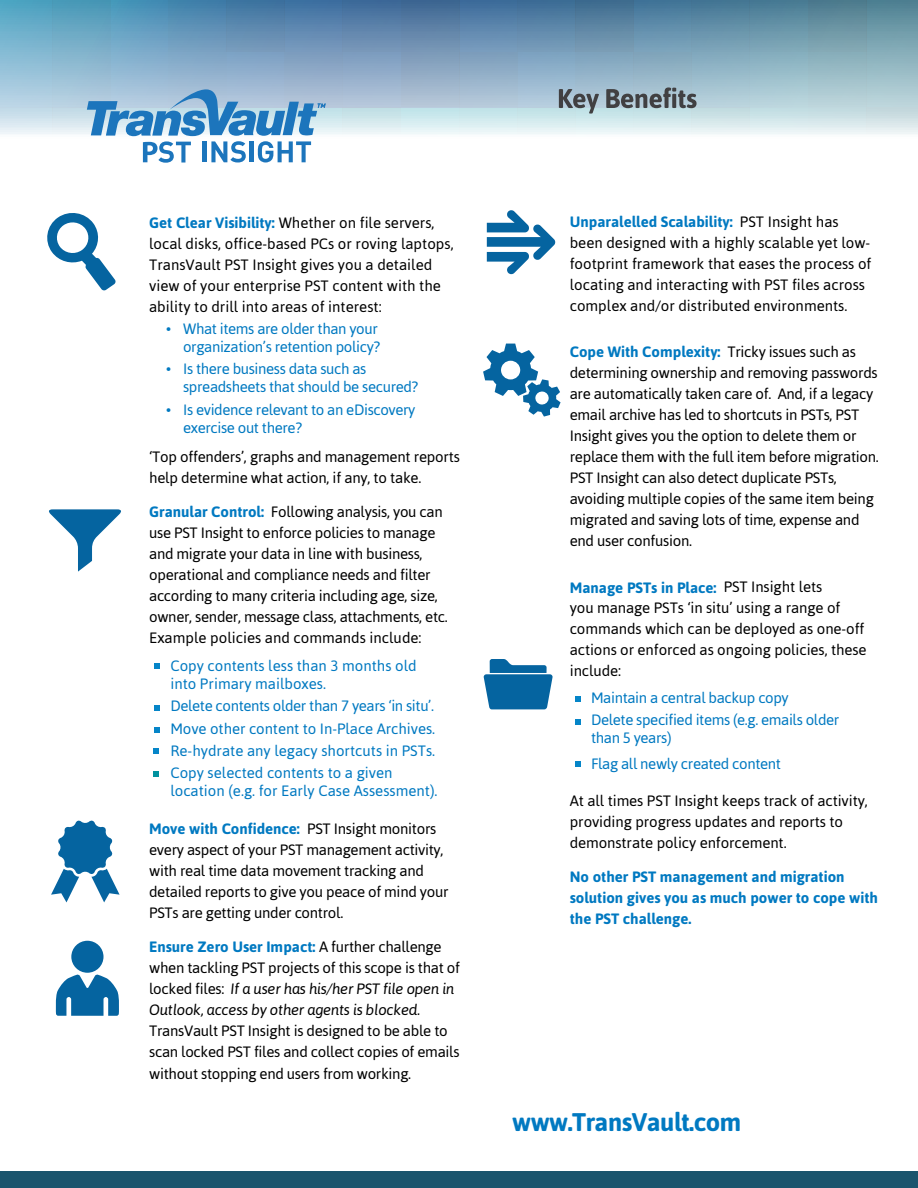
<style>
.page{position:relative;width:918px;height:1188px;background:#fff}
.page>*{position:absolute;margin:0;border:0;box-sizing:border-box;transform-origin:0 0}
.t1{font:700 25.5px "Asap";letter-spacing:-.02em;color:#0079c1}
.t2{font:15px/21px "Asap";letter-spacing:-.02em;color:#000}
.t3{font:15px/22.2px "Asap";letter-spacing:-.025em;color:#0079c1}
.t4{font:15px/21px "Asap";color:#000}
.t5{font:15px/18px "Asap";color:#0079c1}
.t6{font:700 15px/21px "Asap";color:#0079c1}
.s1{font-weight:700;color:#0079c1}
.s2{font-style:italic}
</style>
<div class="page">
<svg style="left:487px;top:210px;width:68px;height:65px"></svg>
<svg style="left:484px;top:659px;width:69px;height:50px"></svg>
<svg style="left:51px;top:821px;width:69px;height:81px"></svg>
<svg style="left:517px;top:107px;width:58px;height:27px"></svg>
<svg style="left:575px;top:114px;width:59px;height:20px"></svg>
<svg style="left:634px;top:114px;width:58px;height:20px"></svg>
<svg style="left:326px;top:107px;width:17px;height:27px"></svg>
<svg style="left:343px;top:107px;width:58px;height:27px"></svg>
<svg style="left:401px;top:107px;width:58px;height:27px"></svg>
<svg style="left:459px;top:107px;width:58px;height:27px"></svg>
<svg style="left:692px;top:107px;width:58px;height:27px"></svg>
<svg style="left:750px;top:107px;width:58px;height:27px"></svg>
<svg style="left:808px;top:107px;width:58px;height:27px"></svg>
<svg style="left:52px;top:107px;width:35px;height:27px"></svg>
<svg style="left:0;top:107px;width:52px;height:27px"></svg>
<svg style="left:866px;top:107px;width:52px;height:27px"></svg>
<svg style="left:0;top:0;width:918px;height:107px"></svg>
<svg style="left:559px;top:87px;width:138px;height:27px"></svg>
<svg style="left:87px;top:89px;width:239px;height:74px"></svg>
<svg style="left:154px;top:664px;width:5px;height:5px"></svg>
<svg style="left:154px;top:705px;width:5px;height:5px"></svg>
<svg style="left:154px;top:728px;width:5px;height:5px"></svg>
<svg style="left:153px;top:748px;width:6px;height:5px"></svg>
<svg style="left:153px;top:771px;width:6px;height:6px"></svg>
<div style="left:0;top:1172px;width:918px;height:16px;background:#1a546d"></div>
<svg style="left:575px;top:697px;width:5px;height:5px"></svg>
<svg style="left:575px;top:720px;width:5px;height:5px"></svg>
<svg style="left:575px;top:762px;width:5px;height:5px"></svg>
<svg style="left:483px;top:344px;width:78px;height:73px"></svg>
<svg style="left:47px;top:213px;width:69px;height:77px"></svg>
<svg style="left:49px;top:509px;width:72px;height:63px"></svg>
<svg style="left:55px;top:941px;width:64px;height:75px"></svg>
<p class="t4" style="left:149px;top:212px;width:306px"><span class="s1">Get Clear Visibility:</span> Whether on file servers, local disks, office-based PCs or roving laptops, TransVault PST Insight gives you a detailed view of your enterprise PST content with the ability to drill into areas of interest:</p>
<p class="t3" style="left:166px;top:320px;width:216px;line-height:18px;text-align:right">• What items are older than your organization’s retention policy?</p>
<p class="t3" style="left:183px;top:360px;width:237px;line-height:18px;text-indent:-17px">• Is there business data such as spreadsheets that should be secured?</p>
<p class="t3" style="left:183px;top:400px;width:234px;line-height:18px;text-indent:-17px">• Is evidence relevant to an eDiscovery exercise out there?</p>
<p class="t2" style="left:149px;top:446px;width:312px">‘Top offenders’, graphs and management reports help determine what action, if any, to take.</p>
<p class="t2" style="left:149px;top:501px;width:300px"><span class="s1">Granular Control:</span> Following analysis, you can use PST Insight to enforce policies to manage and migrate your data in line with business, operational and compliance needs and filter according to many criteria including age, size, owner, sender, message class, attachments, etc.<br>Example policies and commands include:</p>
<p class="t5" style="left:170px;top:657px;width:248px">Copy contents less than 3 months old into Primary mailboxes.</p>
<p class="t3" style="left:170px;top:695px;width:266px;text-align:justify">Delete contents older than 7 years ‘in situ’.<br>Move other content to In-Place Archives.<br>Re-hydrate any legacy shortcuts in PSTs.<br>Copy selected contents to a given</p>
<p class="t5" style="left:170px;top:782px;width:269px">location (e.g. for Early Case Assessment).</p>
<p class="t2" style="left:149px;top:818px;width:301px"><span class="s1">Move with Confidence:</span> PST Insight monitors every aspect of your PST management activity, with real time data movement tracking and detailed reports to give you peace of mind your PSTs are getting under control.</p>
<p class="t2" style="left:149px;top:936px;width:312px"><span class="s1">Ensure Zero User Impact:</span> A further challenge when tackling PST projects of this scope is that of locked files: <span class="s2">If a user has his/her PST file open in Outlook, access by other agents is blocked.</span></p>
<p class="t2" style="left:149px;top:1020px;width:312px">TransVault PST Insight is designed to be able to scan locked PST files and collect copies of emails</p>
<p class="t2" style="left:149px;top:1063px;width:264px">without stopping end users from working.</p>
<p class="t4" style="left:570px;top:211px;width:303px"><span class="s1">Unparalelled Scalability:</span> PST Insight has been designed with a highly scalable yet low&shy;footprint framework that eases the process of locating and interacting with PST files across complex and/or distributed environments.</p>
<p class="t2" style="left:570px;top:341px;width:311px"><span class="s1">Cope With Complexity:</span> Tricky issues such as determining ownership and removing passwords are automatically taken care of. And, if a legacy email archive has led to shortcuts in PSTs, PST Insight gives you the option to delete them or replace them with the full item before migration.<br>PST Insight can also detect duplicate PSTs, avoiding multiple copies of the same item being migrated and saving lots of time, expense and end user confusion.</p>
<p class="t2" style="left:570px;top:577px;width:298px"><span class="s1">Manage PSTs in Place:</span> PST Insight lets<br>you manage PSTs ‘in situ’ using a range of commands which can be deployed as one-off actions or enforced as ongoing policies, these include:</p>
<p class="t3" style="left:591px;top:687px;width:250px">Maintain a central backup copy<br>Delete specified items (e.g. emails older</p>
<p class="t3" style="left:591px;top:725px;width:191px;line-height:25.2px">than 5 years)<br>Flag all newly created content</p>
<p class="t2" style="left:570px;top:790px;width:300px">At all times PST Insight keeps track of activity, providing progress updates and reports to demonstrate policy enforcement.</p>
<p class="t6" style="left:570px;top:866px;width:310px">No other PST management and migration solution gives you as much power to cope with the PST challenge.</p>
<h1 class="t1" style="left:512px;top:1107px;width:231px">www.TransVault.com</h1>
</div>
